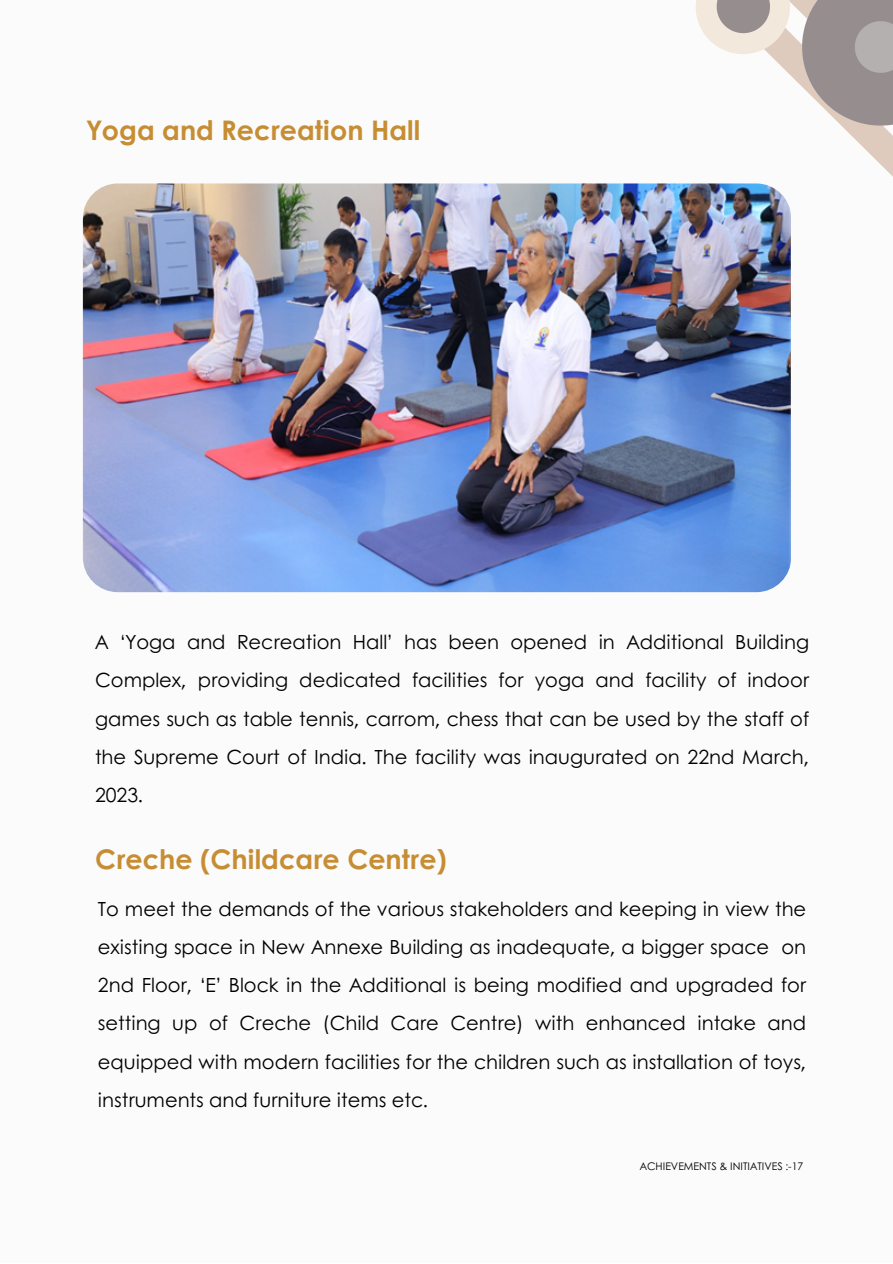
<style>
.page{position:relative;width:893px;height:1264px;background:#fff}
.page>*{position:absolute;margin:0;border:0;box-sizing:border-box;transform-origin:0 0}
.t1{font:700 27px "Century Gothic";color:#c68d33}
.t2{font:19.5px/38.2px "Century Gothic";color:#000;text-align:justify}
.t3{font:10.5px "Century Gothic";color:#000}
</style>
<div class="page">
<div style="left:0;top:0;width:892px;height:1262px;background:#fbfbfb"></div>
<svg style="left:696px;top:0;width:196px;height:176px"></svg>
<img style="left:83px;top:183px;width:707px;height:409px;border-radius:35px">
<p class="t1" style="left:86px;top:109px;width:335px">Yoga and Recreation Hall</p>
<p class="t2" style="left:95px;top:622px;width:715px">A ‘Yoga and Recreation Hall’ has been opened in Additional Building Complex, providing dedicated facilities for yoga and facility of indoor games such as table tennis, carrom, chess that can be used by the staff of the Supreme Court of India. The facility was inaugurated on 22nd March, 2023.</p>
<p class="t1" style="left:95px;top:839px;width:353px">Creche (Childcare Centre)</p>
<p class="t2" style="left:98px;top:888px;width:709px">To meet the demands of the various stakeholders and keeping in view the existing space in New Annexe Building as inadequate, a bigger space on 2nd Floor, ‘E’ Block in the Additional is being modified and upgraded for setting up of Creche (Child Care Centre) with enhanced intake and equipped with modern facilities for the children such as installation of toys, instruments and furniture items etc.</p>
<p class="t3" style="left:639px;top:1158px;width:165px">ACHIEVEMENTS &amp; INITIATIVES :-17</p>
</div>
